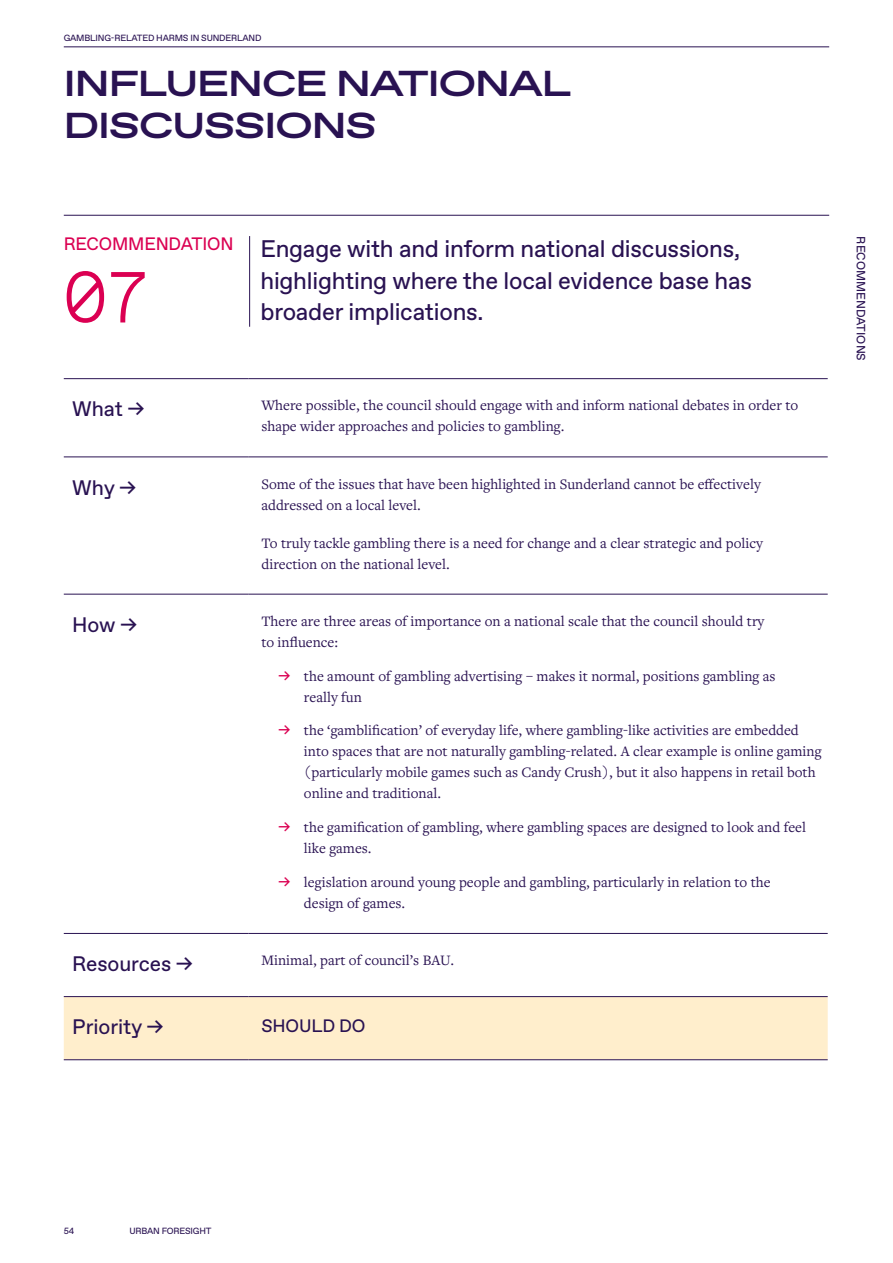
<style>
.page{position:relative;width:893px;height:1263px;background:#fff}
.page>*{position:absolute;margin:0;border:0;box-sizing:border-box;transform-origin:0 0}
.Header_5{font:300 72px "Favorit Mono Std";color:#db0052}
.Header_2{font:700 36px/42px "ABC Favorit Expanded";letter-spacing:-.025em;color:#291252}
.Intro_Paragraph{font:24px/31.5px "ABC Favorit";letter-spacing:-.01em;color:#291252}
.Header_4{font:21px "ABC Favorit";letter-spacing:-.005em;color:#291252}
.Header_5-2{font:18px "ABC Favorit";letter-spacing:-.01em;color:#db0052}
.Header_5-3{font:18px "ABC Favorit";letter-spacing:-.01em;color:#291252}
.Body_Text{font:15px/21px "Freight Text Pro";color:#291252}
.Body_Text-2{font:12px "ABC Favorit";color:#291252}
.t1{font:9px "ABC Favorit";letter-spacing:-.02em;color:#291252}
.s1{font-family:"ABC Favorit";color:#db0052}
</style>
<div class="page">
<hr style="left:64px;top:215px;width:765px;height:1px;background:#291252">
<hr style="left:64px;top:47px;width:765px;height:1px;background:#291252">
<hr style="left:249px;top:236px;width:1px;height:91px;background:#291252">
<div style="left:64px;top:997px;width:764px;height:62px;background:#fec"></div>
<hr style="left:64px;top:457px;width:185px;height:1px;background:#291252">
<hr style="left:249px;top:457px;width:579px;height:1px;background:#291252">
<hr style="left:64px;top:594px;width:185px;height:1px;background:#291252">
<hr style="left:249px;top:594px;width:579px;height:1px;background:#291252">
<hr style="left:64px;top:933px;width:185px;height:1px;background:#291252">
<hr style="left:249px;top:933px;width:579px;height:1px;background:#291252">
<hr style="left:64px;top:996px;width:185px;height:1px;background:#291252">
<hr style="left:249px;top:996px;width:579px;height:1px;background:#291252">
<hr style="left:64px;top:1059px;width:185px;height:1px;background:#291252">
<hr style="left:249px;top:1059px;width:579px;height:1px;background:#291252">
<hr style="left:64px;top:378px;width:185px;height:1px;background:#291252">
<hr style="left:249px;top:378px;width:579px;height:1px;background:#291252">
<p class="t1" style="left:64px;top:32px;width:199px">GAMBLING-RELATED HARMS IN SUNDERLAND</p>
<p class="Header_2" style="left:64px;top:64px;width:509px">INFLUENCE NATIONAL<br>DISCUSSIONS</p>
<p class="Header_5-2" style="left:64px;top:234px;width:171px">RECOMMENDATION</p>
<p class="Header_5" style="left:64px;top:249px;width:87px">07</p>
<p class="Intro_Paragraph" style="left:260px;top:234px;width:493px">Engage with and inform national discussions, highlighting where the local evidence base has broader implications.</p>
<p class="Header_4" style="left:72px;top:397px;width:74px">What →</p>
<p class="Body_Text" style="left:261px;top:394px;width:538px">Where possible, the council should engage with and inform national debates in order to shape wider approaches and policies to gambling.</p>
<p class="Header_4" style="left:72px;top:475px;width:65px">Why →</p>
<p class="Body_Text" style="left:261px;top:473px;width:501px">Some of the issues that have been highlighted in Sunderland cannot be effectively addressed on a local level.</p>
<p class="Body_Text" style="left:261px;top:532px;width:503px">To truly tackle gambling there is a need for change and a clear strategic and policy direction on the national level.</p>
<p class="Header_4" style="left:72px;top:612px;width:66px">How →</p>
<p class="Body_Text" style="left:261px;top:610px;width:504px">There are three areas of importance on a national scale that the council should try to influence:</p>
<p class="Body_Text" style="left:304px;top:665px;width:473px;text-indent:-26px"><span class="s1">→</span> the amount of gambling advertising – makes it normal, positions gambling as really fun</p>
<p class="Body_Text" style="left:304px;top:719px;width:519px;text-indent:-26px"><span class="s1">→</span> the ‘gamblification’ of everyday life, where gambling-like activities are embedded into spaces that are not naturally gambling-related. A clear example is online gaming (particularly mobile games such as Candy Crush), but it also happens in retail both online and traditional.</p>
<p class="Body_Text" style="left:304px;top:816px;width:504px;text-indent:-26px"><span class="s1">→</span> the gamification of gambling, where gambling spaces are designed to look and feel like games.</p>
<p class="Body_Text" style="left:304px;top:871px;width:468px;text-indent:-26px"><span class="s1">→</span> legislation around young people and gambling, particularly in relation to the design of games.</p>
<p class="Header_4" style="left:72px;top:952px;width:122px">Resources →</p>
<p class="Body_Text" style="left:261px;top:949px;width:194px">Minimal, part of council’s BAU.</p>
<p class="Header_4" style="left:72px;top:1015px;width:93px">Priority →</p>
<p class="Header_5-3" style="left:261px;top:1015px;width:106px">SHOULD DO</p>
<p class="Body_Text-2" style="left:868px;top:236px;width:126px;rotate:90deg">RECOMMENDATIONS</p>
<p class="t1" style="left:64px;top:1226px;width:12px">54</p>
<p class="t1" style="left:129px;top:1226px;width:84px">URBAN FORESIGHT</p>
</div>
